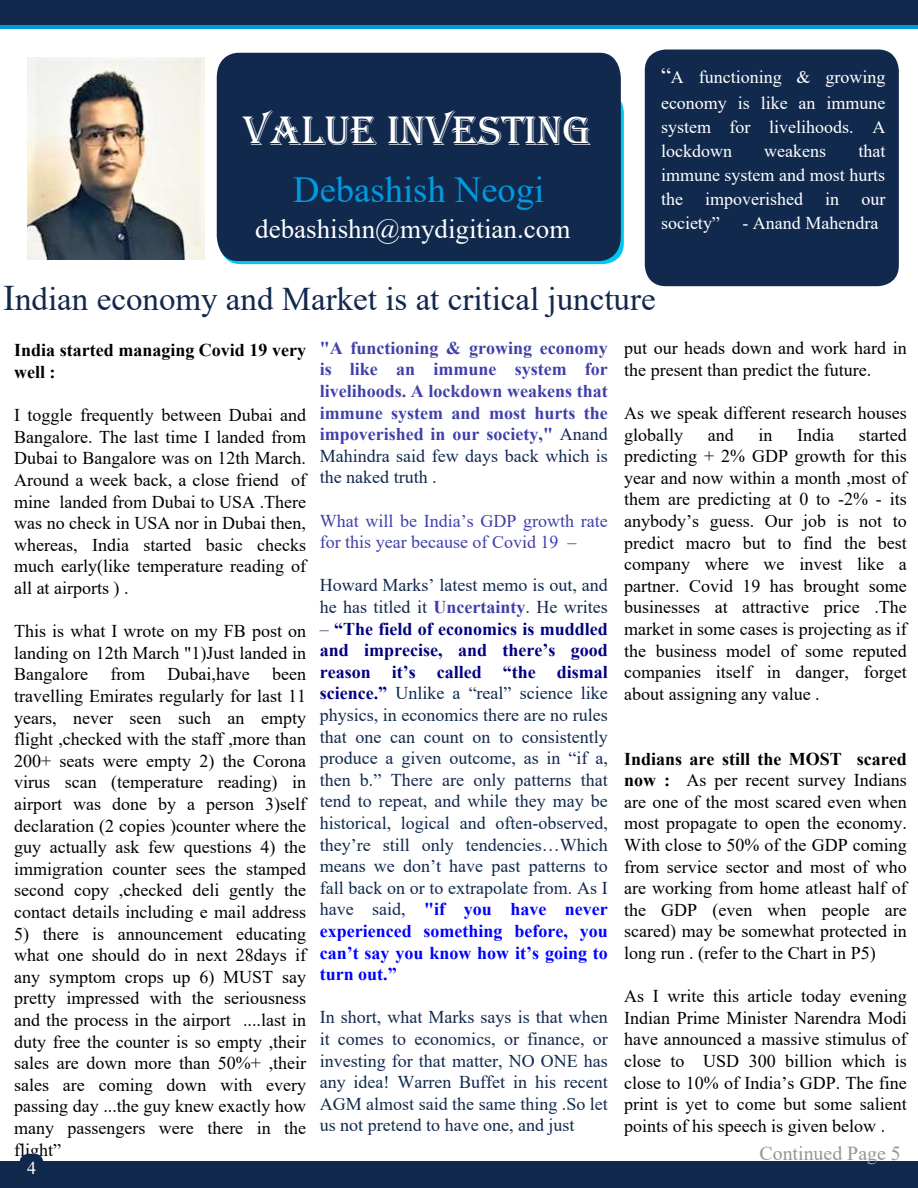
<style>
.page{position:relative;width:918px;height:1188px;background:#fff}
.page>*{position:absolute;margin:0;border:0;box-sizing:border-box;transform-origin:0 0}
.t1{font:42.3px "Algerian";color:#fff}
.t2{font:36.6px "Times New Roman";color:#009ae0}
.t3{font:33px "Times New Roman";color:#11294d}
.t4{font:27px "Times New Roman";color:#fff}
.t5{font:19.95px "Times New Roman";color:#979595}
.t6{font:18px/21.6px "Times New Roman";color:#000;text-align:justify}
.t7{font:18px/21.6px "Times New Roman";color:#11294d;text-align:justify}
.t8{font:700 18px/21.6px "Times New Roman";color:#4040aa;text-align:justify}
.t9{font:18px/24px "Times New Roman";color:#fff}
.t10{font:18px/21.6px "Times New Roman";color:#4040aa}
.t11{font:700 18px/21.6px "Times New Roman";color:#000}
.t12{font:18px "Times New Roman";color:#fff}
.s1{font-size:22.5px}
.s2{font-size:36px}
.s3{font-weight:400;color:#11294d}
.s4{color:#11294d}
.s5{font-weight:700;color:#4040aa}
.s6{font-weight:700;color:#000080}
.s7{font-weight:700;color:#00f}
.s8{font-weight:700}
.s9{font-style:inherit}
</style>
<div class="page">
<div style="left:0;top:0;width:918px;height:29px;background:#009ae0"></div>
<div style="left:220px;top:91px;width:404px;height:173px;background:#01c6f0;border-radius:21px"></div>
<div style="left:217px;top:53px;width:404px;height:208px;background:#11294d"></div>
<div style="left:0;top:0;width:918px;height:25px;background:#11294d"></div>
<img style="left:27px;top:58px;width:177px;height:202px">
<div style="left:645px;top:50px;width:254px;height:236px;background:#11294d;border-radius:21px"></div>
<div style="left:0;top:1162px;width:918px;height:26px;background:#11294d"></div>
<div style="left:20px;top:1154px;width:23px;height:32px;background:#0f284c;border-radius:9px"></div>
<h1 class="t1" style="left:243px;top:107px;width:49px">ESTING</h1>
<h2 class="t2" style="left:293px;top:164px;width:253px">Debashish Neogi</h2>
<h3 class="t4" style="left:255px;top:210px;width:317px">debashishn@mydigitian.com</h3>
<p class="t9" style="left:661px;top:63px;width:226px;line-height:25.8px"><span class="s1">“</span>A functioning &amp; growing economy is like an immune</p>
<p class="t9" style="left:661px;top:114px;width:226px">system for livelihoods. A lockdown</p>
<p class="t9" style="left:661px;top:138px;width:226px;text-align:justify;text-indent:197px">that immune system and most hurts the impoverished in our society”</p>
<p class="t9" style="left:764px;top:138px;width:63px">weakens</p>
<p class="t9" style="left:742px;top:210px;width:137px">- Anand Mahendra</p>
<h3 class="t3" style="left:3px;top:275px;width:654px"><span class="s2">I</span>ndian economy and Market is at critical juncture</h3>
<p class="t6" style="left:624px;top:337px;width:284px">put our heads down and work hard in the present than predict the future.</p>
<p class="t6" style="left:624px;top:402px;width:284px">As we speak different research houses globally</p>
<p class="t8" style="left:320px;top:337px;width:290px">"A functioning &amp; growing economy is like an immune system for livelihoods. A lockdown weakens that immune system and most hurts the impoverished in our society," <span class="s3">Anand Mahindra said few days back which is the naked truth .</span></p>
<p class="t10" style="left:320px;top:509px;width:290px">What will be India’s GDP growth rate for this year because of Covid 19 <span class="s4">–</span></p>
<p class="t7" style="left:320px;top:574px;width:290px">Howard Marks’ latest memo is out, and he has titled it <span class="s5">Uncertainty</span>. He writes</p>
<p class="t7" style="left:320px;top:617px;width:290px">– <span class="s6">“The field of economics is muddled and imprecise, and there’s good reason it’s called “the dismal science.”</span> Unlike a “real” science like physics, in economics there are no rules that one can count on to consistently produce a given outcome, as in “if a, then b.” There are only patterns that tend to repeat, and while they may be historical, logical and often-observed, they’re still only tendencies…Which means we don’t have past patterns to fall back on or to extrapolate from. As I have said, <span class="s7">"if you have never experienced something before, you can’t say you know how it’s going to turn out.”</span></p>
<p class="t7" style="left:320px;top:1006px;width:290px">In short, what Marks says is that when it comes to economics, or finance, or investing for that matter, NO ONE has any idea! Warren Buffet in his recent AGM almost said the same thing .So let us not pretend to have one, and just</p>
<p class="t11" style="left:14px;top:339px;width:293px">India started managing Covid 19 very well :</p>
<p class="t6" style="left:14px;top:404px;width:294px">I toggle frequently between Dubai and Bangalore. The last time I landed from Dubai to Bangalore was on 12th March.<br>Around a week back, a close friend of mine landed from Dubai to USA .There was no check in USA nor in Dubai then, whereas, India started basic checks much early(like temperature reading of all at airports ) .</p>
<p class="t6" style="left:14px;top:620px;width:294px">This is what I wrote on my FB post on landing on 12th March "1)Just landed in Bangalore from Dubai,have been travelling Emirates regularly for last 11 years, never seen such an empty flight ,checked with the staff ,more than 200+ seats were empty 2) the Corona virus scan (temperature reading) in airport was done by a person 3)self declaration (2 copies )counter where the guy actually ask few questions 4) the immigration counter sees the stamped second copy ,checked deli gently the contact details including e mail address</p>
<p class="t6" style="left:14px;top:922px;width:294px">5) there is announcement educating what one should do in next 28days if any symptom crops up 6) MUST say pretty impressed with the seriousness and the process in the airport ....last in duty free the counter is so empty ,their sales are down more than 50%+ ,their sales are coming down with every passing day ...the guy knew exactly how many passengers were there in the flight”</p>
<p class="t6" style="left:624px;top:423px;width:284px;text-indent:235px">started predicting + 2% GDP growth for this year and now within a month ,most of them are predicting at 0 to -2% - its anybody’s guess. Our job is not to predict macro but to find the best company where we invest like a partner. Covid 19 has brought some businesses at attractive price .The market in some cases is projecting as if the business model of some reputed companies itself in danger, forget about assigning any value .</p>
<p class="t6" style="left:708px;top:423px;width:27px">and</p>
<p class="t6" style="left:759px;top:423px;width:16px">in</p>
<p class="t6" style="left:797px;top:423px;width:39px">India</p>
<p class="t6" style="left:624px;top:747px;width:284px"><span class="s8">Indians are still the MOST scared now :</span> As per recent survey Indians are one of the most scared even when most propagate to open the economy.<br>With close to 50% of the GDP coming from service sector and most of who are working from home atleast half of the GDP (even when people are scared) may be somewhat protected in long run . (refer to the Chart in P5)</p>
<p class="t6" style="left:624px;top:985px;width:284px">As I write this article today evening Indian Prime Minister Narendra Modi have announced a massive stimulus of close to USD 300 billion which is close to 10% of India’s GDP. The fine print is yet to come but some salient points of his speech is given below .</p>
<p class="t5" style="left:760px;top:1139px;width:143px">Continued Page <span class="s9">5</span></p>
<p class="t12" style="left:27px;top:1155px;width:10px">4</p>
</div>
